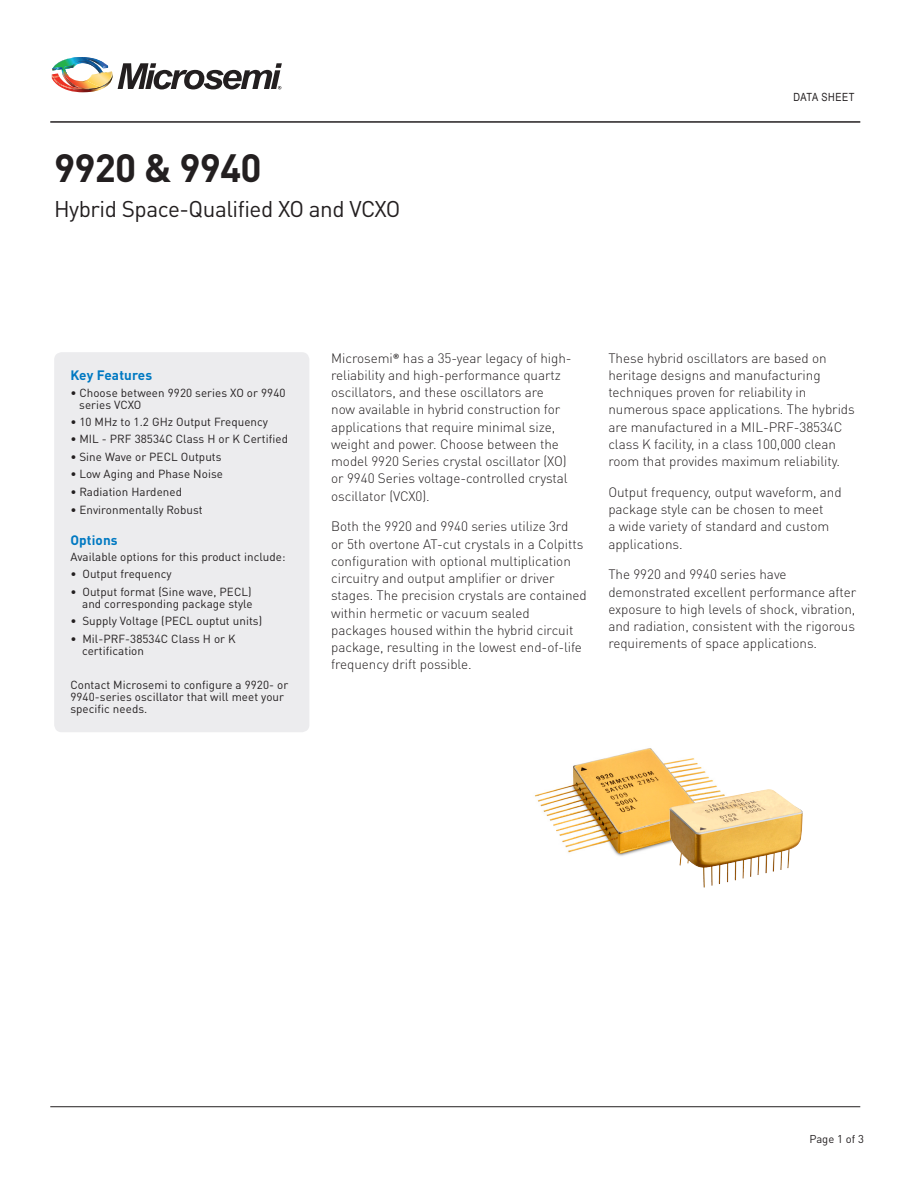
<style>
.page{position:relative;width:918px;height:1188px;background:#fff}
.page>*{position:absolute;margin:0;border:0;box-sizing:border-box;transform-origin:0 0}
.Product_Name{font:700 39px "DINOT";letter-spacing:-.02em;color:#231f20}
.Product_Descriptor{font:22.5px "DINOT";letter-spacing:-.02em;color:#231f20}
.Body{font:300 13.5px/17.2px "DINOT";letter-spacing:-.005em;color:#231f20}
.Sidebar_Subheads{font:700 13.5px "DINOT";letter-spacing:.01em;color:#0079c2}
.Sidebar_body{font:11.7px/12px "DINOT";letter-spacing:.005em;color:#231f20}
.t1{font:11.25px "Arial Narrow";letter-spacing:.05em;color:#231f20}
.Page_Number{font:11.25px "DINOT";color:#231f20}
.s1{font-family:"Calibri";font-weight:400}
</style>
<div class="page">
<svg style="left:52px;top:57px;width:230px;height:35px"></svg>
<hr style="left:50px;top:121px;width:810px;height:2px;background:#231f20">
<hr style="left:50px;top:1106px;width:810px;height:1px;background:#231f20">
<div style="left:54px;top:352px;width:255px;height:380px;background:#ececee;border-radius:8px"></div>
<img style="left:535px;top:748px;width:204px;height:112px">
<img style="left:669px;top:790px;width:97px;height:62px">
<p class="Product_Name" style="left:54px;top:142px;width:209px">9920 &amp; 9940</p>
<p class="Product_Descriptor" style="left:54px;top:195px;width:348px">Hybrid Space-Qualified XO and VCXO</p>
<p class="t1" style="left:793px;top:88px;width:63px">DATA SHEET</p>
<p class="Sidebar_Subheads" style="left:70px;top:367px;width:83px">Key Features</p>
<p class="Sidebar_body" style="left:79px;top:386px;width:208px;text-indent:-9px">• Choose between 9920 series XO or 9940 series VCXO</p>
<p class="Sidebar_body" style="left:70px;top:416px;width:199px">• 10 MHz to 1.2 GHz Output Frequency</p>
<p class="Sidebar_body" style="left:70px;top:433px;width:219px">• MIL - PRF 38534C Class H or K Certified</p>
<p class="Sidebar_body" style="left:70px;top:450px;width:153px">• Sine Wave or PECL Outputs</p>
<p class="Sidebar_body" style="left:70px;top:468px;width:154px">• Low Aging and Phase Noise</p>
<p class="Sidebar_body" style="left:70px;top:485px;width:113px">• Radiation Hardened</p>
<p class="Sidebar_body" style="left:70px;top:504px;width:134px">• Environmentally Robust</p>
<p class="Sidebar_Subheads" style="left:70px;top:531px;width:49px">Options</p>
<p class="Sidebar_body" style="left:70px;top:550px;width:217px">Available options for this product include:</p>
<p class="Sidebar_body" style="left:70px;top:568px;width:103px">• Output frequency</p>
<p class="Sidebar_body" style="left:70px;top:585px;width:184px;text-align:right">• Output format (Sine wave, PECL) and corresponding package style</p>
<p class="Sidebar_body" style="left:70px;top:615px;width:193px">• Supply Voltage (PECL ouptut units)</p>
<p class="Sidebar_body" style="left:82px;top:632px;width:155px;text-indent:-12px">• Mil-PRF-38534C Class H or K certification</p>
<p class="Sidebar_body" style="left:70px;top:679px;width:219px">Contact Microsemi to configure a 9920- or<br>9940-series oscillator that will meet your specific needs.</p>
<p class="Body" style="left:331px;top:349px;width:242px">Microsemi<span class="s1">®</span> has a 35-year legacy of high&shy;reliability and high-performance quartz oscillators, and these oscillators are<br>now available in hybrid construction for applications that require minimal size, weight and power. Choose between the model 9920 Series crystal oscillator (XO) or 9940 Series voltage-controlled crystal oscillator (VCX0).</p>
<p class="Body" style="left:331px;top:518px;width:257px">Both the 9920 and 9940 series utilize 3rd<br>or 5th overtone AT-cut crystals in a Colpitts configuration with optional multiplication circuitry and output amplifier or driver stages. The precision crystals are contained within hermetic or vacuum sealed packages housed within the hybrid circuit package, resulting in the lowest end-of-life frequency drift possible.</p>
<p class="Body" style="left:608px;top:349px;width:248px">These hybrid oscillators are based on heritage designs and manufacturing techniques proven for reliability in numerous space applications. The hybrids are manufactured in a MIL-PRF-38534C class K facility, in a class 100,000 clean room that provides maximum reliability.</p>
<p class="Body" style="left:608px;top:483px;width:235px">Output frequency, output waveform, and package style can be chosen to meet<br>a wide variety of standard and custom applications.</p>
<p class="Body" style="left:608px;top:566px;width:249px">The 9920 and 9940 series have demonstrated excellent performance after exposure to high levels of shock, vibration, and radiation, consistent with the rigorous requirements of space applications.</p>
<p class="Page_Number" style="left:809px;top:1132px;width:56px">Page 1 of 3</p>
</div>
